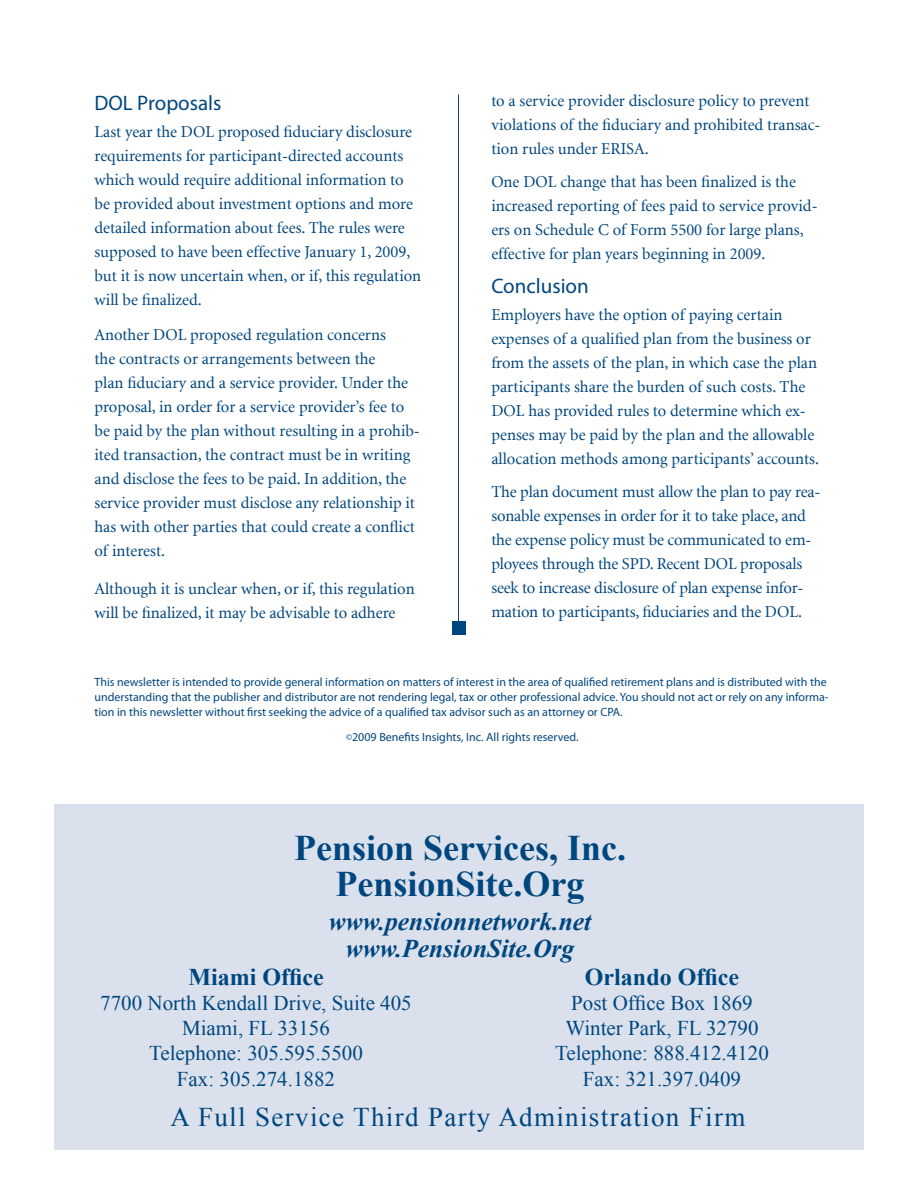
<style>
.page{position:relative;width:918px;height:1188px;background:#fff}
.page>*{position:absolute;margin:0;border:0;box-sizing:border-box;transform-origin:0 0}
.t1{font:700 36px "Times New Roman";color:#00467e}
.t2{font:27px "Times New Roman";letter-spacing:.05em;color:#00467e}
.t3{font:italic 700 25.5px "Times New Roman";color:#00467e}
.t4{font:700 24px "Times New Roman";color:#00467e}
.t5{font:21px "Times New Roman";color:#00467e}
.subhead{font:21px "Myriad Pro";color:#00467e}
.body{font:16.5px/24px "Minion";color:#00467e}
.t6{font:12px/15px "Myriad Pro";color:#00467e}
.s1{font-size:9px}
</style>
<div class="page">
<hr style="left:458px;top:94px;width:1px;height:538px;background:#00467e">
<div style="left:452px;top:622px;width:13px;height:13px;background:#00467e"></div>
<div style="left:54px;top:808px;width:810px;height:342px;background:#dae1ed"></div>
<p class="subhead" style="left:94px;top:90px;width:129px">DOL Proposals</p>
<p class="body" style="left:94px;top:121px;width:328px">Last year the DOL proposed fiduciary disclosure requirements for participant-directed accounts which would require additional information to be provided about investment options and more detailed information about fees. The rules were supposed to have been effective January 1, 2009, but it is now uncertain when, or if, this regulation will be finalized.</p>
<p class="body" style="left:94px;top:324px;width:327px">Another DOL proposed regulation concerns<br>the contracts or arrangements between the<br>plan fiduciary and a service provider. Under the proposal, in order for a service provider’s fee to be paid by the plan without resulting in a prohib&shy;ited transaction, the contract must be in writing and disclose the fees to be paid. In addition, the service provider must disclose any relationship it has with other parties that could create a conflict of interest.</p>
<p class="body" style="left:94px;top:577px;width:322px">Although it is unclear when, or if, this regulation will be finalized, it may be advisable to adhere</p>
<p class="body" style="left:491px;top:90px;width:331px">to a service provider disclosure policy to prevent violations of the fiduciary and prohibited transac&shy;tion rules under ERISA.</p>
<p class="body" style="left:491px;top:170px;width:328px">One DOL change that has been finalized is the increased reporting of fees paid to service provid&shy;ers on Schedule C of Form 5500 for large plans, effective for plan years beginning in 2009.</p>
<p class="subhead" style="left:491px;top:273px;width:99px">Conclusion</p>
<p class="body" style="left:491px;top:304px;width:329px">Employers have the option of paying certain expenses of a qualified plan from the business or from the assets of the plan, in which case the plan participants share the burden of such costs. The DOL has provided rules to determine which ex&shy;penses may be paid by the plan and the allowable allocation methods among participants’ accounts.</p>
<p class="body" style="left:491px;top:480px;width:331px">The plan document must allow the plan to pay rea&shy;sonable expenses in order for it to take place, and the expense policy must be communicated to em&shy;ployees through the SPD. Recent DOL proposals seek to increase disclosure of plan expense infor&shy;mation to participants, fiduciaries and the DOL.</p>
<p class="t6" style="left:94px;top:674px;width:736px">This newsletter is intended to provide general information on matters of interest in the area of qualified retirement plans and is distributed with the understanding that the publisher and distributor are not rendering legal, tax or other professional advice. You should not act or rely on any informa&shy;tion in this newsletter without first seeking the advice of a qualified tax advisor such as an attorney or CPA.</p>
<p class="t6" style="left:346px;top:729px;width:234px"><span class="s1">©</span>2009 Benefits Insights, Inc. All rights reserved.</p>
<p class="t1" style="left:294px;top:823px;width:333px">Pension Services, Inc.</p>
<p class="t1" style="left:336px;top:859px;width:251px">PensionSite.Org</p>
<p class="t3" style="left:329px;top:904px;width:264px">www.pensionnetwork.net</p>
<p class="t3" style="left:346px;top:931px;width:230px">www.PensionSite.Org</p>
<p class="t4" style="left:188px;top:960px;width:137px">Miami Office</p>
<p class="t5" style="left:100px;top:989px;width:313px">7700 North Kendall Drive, Suite 405</p>
<p class="t5" style="left:182px;top:1014px;width:149px">Miami, FL 33156</p>
<p class="t5" style="left:149px;top:1039px;width:215px">Telephone: 305.595.5500</p>
<p class="t5" style="left:177px;top:1065px;width:160px">Fax: 305.274.1882</p>
<p class="t4" style="left:585px;top:960px;width:156px">Orlando Office</p>
<p class="t5" style="left:571px;top:989px;width:183px">Post Office Box 1869</p>
<p class="t5" style="left:565px;top:1014px;width:195px">Winter Park, FL 32790</p>
<p class="t5" style="left:555px;top:1039px;width:215px">Telephone: 888.412.4120</p>
<p class="t5" style="left:583px;top:1065px;width:160px">Fax: 321.397.0409</p>
<p class="t2" style="left:171px;top:1099px;width:576px">A Full Service Third Party Administration Firm</p>
</div>
